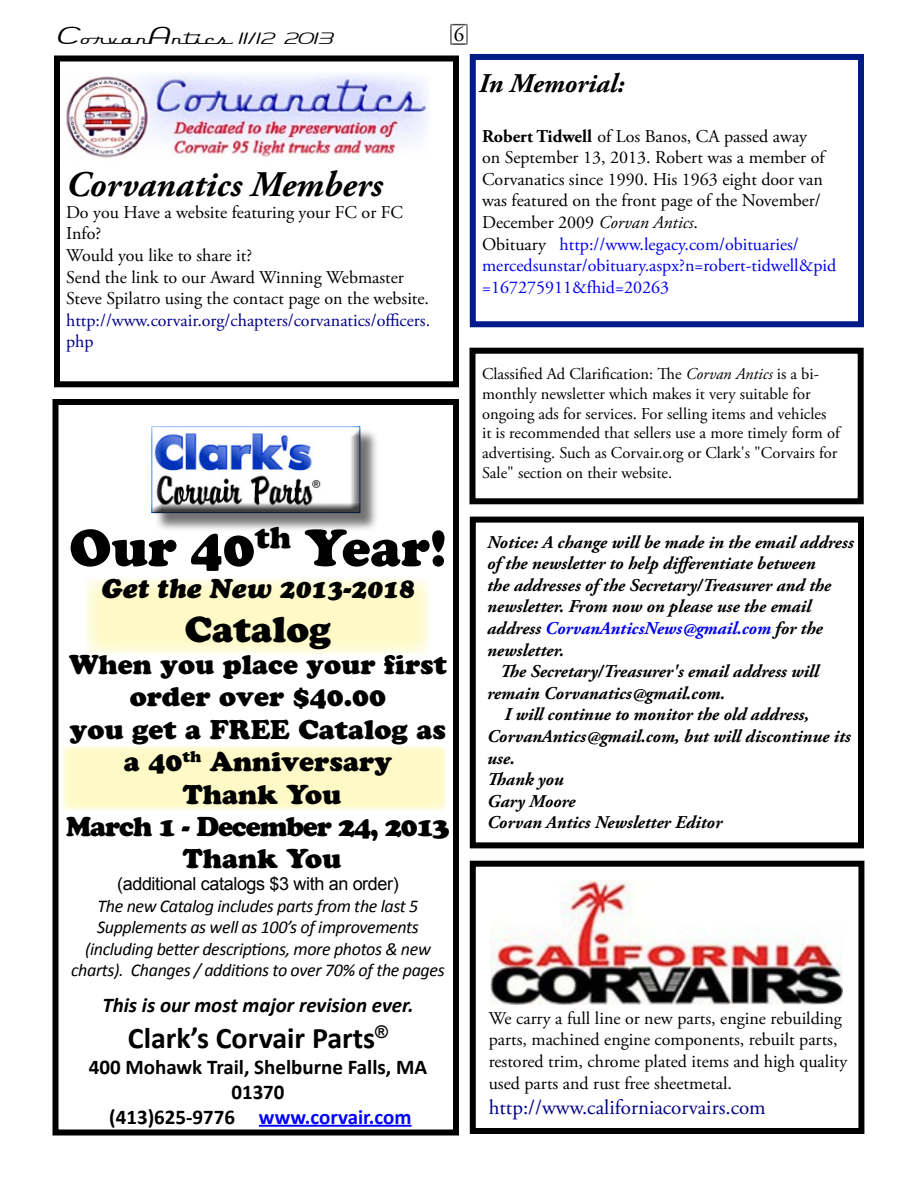
<style>
.page{position:relative;width:918px;height:1188px;background:#fff}
.page>*{position:absolute;margin:0;border:0;box-sizing:border-box;transform-origin:0 0}
.t1{font:900 54px "Cooper";color:#000}
.t2{font:italic 700 36px "Adobe Garamond Pro";color:#000}
.t3{font:36px "Cooper Black Std";color:#000}
.t4{font:700 30px "Calibri";color:#000}
.t5{font:27px/32.4px "Cooper Black Std";color:#000;text-align:center}
.t6{font:italic 27px "Cooper Black Std";color:#000}
.t7{font:italic 700 27px "Adobe Garamond Pro";color:#000}
.t8{font:700 21px/25.2px "Calibri";color:#000;text-align:center}
.t9{font:21px "Adobe Garamond Pro";color:#000087}
.t10{font:italic 700 21px "Calibri";color:#000}
.t11{font:21px "Adobe Garamond Pro";color:#000}
.t12{font:18px/21.6px "Adobe Garamond Pro";color:#000}
.t13{font:italic 700 18px "Adobe Garamond Pro";color:#000}
.t14{font:italic 18px/21.6px "Calibri";letter-spacing:-.02em;color:#000;text-align:center}
.t15{font:18px/21.6px "Adobe Garamond Pro";color:#000087}
.t16{font:italic 700 18px "Adobe Garamond Pro";color:#00e}
.t17{font:18px "Arial";letter-spacing:-.02em;color:#000}
.t18{font:18px "Rocket Script";color:#000}
.t19{font:16.5px/19.8px "Adobe Garamond Pro";color:#000}
.s1{font-size:27px}
.s2{font-weight:700}
.s3{font-style:italic}
.s4{color:#00e}
.s5{color:#00f}
.s6{color:#000}
</style>
<div class="page">
<div style="left:470px;top:54px;width:394px;height:273px;border:6px solid #001b89"></div>
<div style="left:54px;top:56px;width:405px;height:331px;border:6px solid #000"></div>
<div style="left:470px;top:861px;width:394px;height:273px;border:6px solid #000"></div>
<div style="left:63px;top:746px;width:383px;height:65px;background:#fefac6"></div>
<svg style="left:86px;top:578px;width:344px;height:77px;fill:#fefac8"></svg>
<div style="left:52px;top:399px;width:407px;height:737px;border:6px solid #000"></div>
<hr style="left:259px;top:1125px;width:153px;height:2px;background:#00f">
<div style="left:154px;top:429px;width:225px;height:103px;background:#000;opacity:.55"></div>
<div style="left:150px;top:426px;width:212px;height:88px;background:#000;opacity:.75"></div>
<img style="left:66px;top:74px;width:361px;height:84px">
<div style="left:470px;top:517px;width:394px;height:331px;border:6px solid #000"></div>
<img style="left:490px;top:880px;width:352px;height:125px">
<div style="left:470px;top:348px;width:394px;height:156px;border:6px solid #000"></div>
<p class="t18" style="left:58px;top:27px;width:278px"><span class="s1">C</span>orvan<span class="s1">A</span>ntics 11/12 2013</p>
<p class="t11" style="left:454px;top:21px;width:12px">6</p>
<h2 class="t2" style="left:66px;top:164px;width:318px">Corvanatics Members</h2>
<p class="t12" style="left:66px;top:202px;width:364px">Do you Have a website featuring your FC or FC Info?<br>Would you like to share it?<br>Send the link to our Award Winning Webmaster Steve Spilatro using the contact page on the website.</p>
<p class="t15" style="left:66px;top:310px;width:366px">http://www.corvair.org/chapters/corvanatics/officers. php</p>
<h3 class="t7" style="left:479px;top:67px;width:147px">In Memorial:</h3>
<p class="t12" style="left:482px;top:126px;width:356px"><span class="s2">Robert Tidwell</span> of Los Banos, CA passed away<br>on September 13, 2013. Robert was a member of Corvanatics since 1990. His 1963 eight door van was featured on the front page of the November/ December 2009 <span class="s3">Corvan Antics</span>.<br>Obituary <span class="s4">http://www.legacy.com/obituaries/ mercedsunstar/obituary.aspx?n=robert-tidwell&amp;pid =167275911&amp;fhid=20263</span></p>
<p class="t19" style="left:482px;top:364px;width:359px">Classified Ad Clarification: The <span class="s3">Corvan Antics</span> is a bi&shy;monthly newsletter which makes it very suitable for ongoing ads for services. For selling items and vehicles it is recommended that sellers use a more timely form of advertising. Such as Corvair.org or Clark's "Corvairs for Sale" section on their website.</p>
<h1 class="t1" style="left:69px;top:516px;width:379px">Our 40<sup>th</sup> Year!</h1>
<h3 class="t6" style="left:102px;top:572px;width:314px">Get the New 2013-2018</h3>
<h2 class="t3" style="left:185px;top:607px;width:148px">Catalog</h2>
<h3 class="t5" style="left:66px;top:648px;width:385px">When you place your first order over $40.00<br>you get a FREE Catalog as a 40<sup>th</sup> Anniversary<br>Thank You<br>March 1 - December 24, 2013<br>Thank You</h3>
<p class="t17" style="left:117px;top:872px;width:283px">(additional catalogs $3 with an order)</p>
<p class="t14" style="left:71px;top:894px;width:375px">The new Catalog includes parts from the last 5<br>Supplements as well as 100’s of improvements (including better descriptions, more photos &amp; new charts). Changes / additions to over 70% of the pages</p>
<p class="t10" style="left:102px;top:992px;width:313px">This is our most major revision ever.</p>
<h3 class="t4" style="left:128px;top:1019px;width:262px">Clark’s Corvair Parts<sup>®</sup></h3>
<p class="t8" style="left:89px;top:1054px;width:340px">400 Mohawk Trail, Shelburne Falls, MA<br>01370<br>(413)625-9776 <span class="s5">www.corvair.com</span></p>
<p class="t13" style="left:487px;top:532px;width:368px">Notice: A change will be made in the email address</p>
<p class="t13" style="left:487px;top:553px;width:330px">of the newsletter to help differentiate between</p>
<p class="t13" style="left:487px;top:575px;width:346px">the addresses of the Secretary/Treasurer and the</p>
<p class="t13" style="left:487px;top:596px;width:325px">newsletter. From now on please use the email</p>
<p class="t16" style="left:487px;top:618px;width:337px"><span class="s6">address</span> CorvanAnticsNews@gmail.com <span class="s6">for the</span></p>
<p class="t13" style="left:487px;top:640px;width:78px">newsletter.</p>
<p class="t13" style="left:500px;top:661px;width:320px">The Secretary/Treasurer's email address will</p>
<p class="t13" style="left:487px;top:683px;width:239px">remain Corvanatics@gmail.com.</p>
<p class="t13" style="left:504px;top:704px;width:306px">I will continue to monitor the old address,</p>
<p class="t13" style="left:487px;top:726px;width:365px">CorvanAntics@gmail.com, but will discontinue its</p>
<p class="t13" style="left:487px;top:748px;width:29px">use.</p>
<p class="t13" style="left:487px;top:769px;width:78px">Thank you</p>
<p class="t13" style="left:487px;top:791px;width:90px">Gary Moore</p>
<p class="t13" style="left:487px;top:812px;width:236px">Corvan Antics Newsletter Editor</p>
<p class="t12" style="left:489px;top:1008px;width:360px">We carry a full line or new parts, engine rebuilding parts, machined engine components, rebuilt parts, restored trim, chrome plated items and high quality used parts and rust free sheetmetal.</p>
<p class="t9" style="left:489px;top:1094px;width:279px">http://www.californiacorvairs.com</p>
</div>
